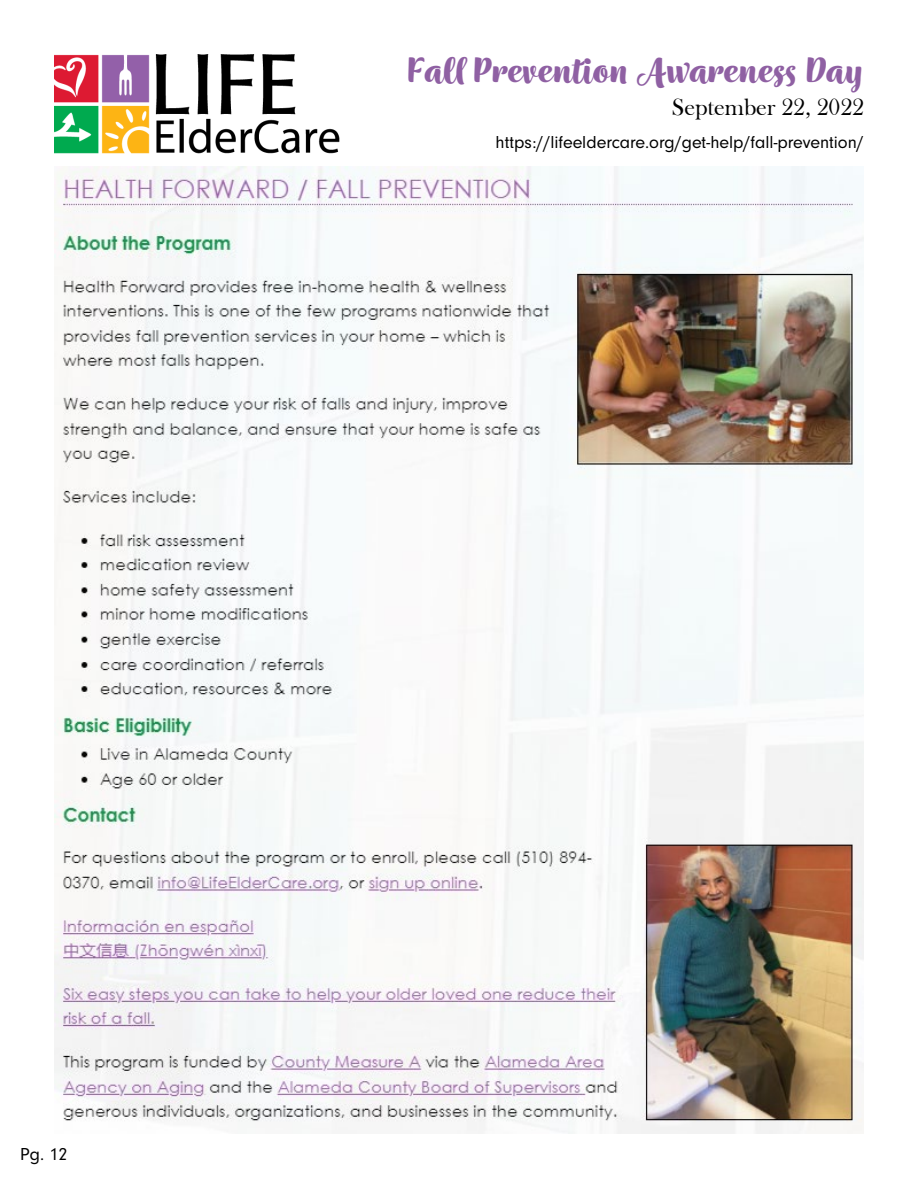
<style>
.page{position:relative;width:918px;height:1188px;background:#fff}
.page>*{position:absolute;margin:0;border:0;box-sizing:border-box;transform-origin:0 0}
.t1{font:700 40.5px "Wreath";color:#8f60a3}
.t2{font:24px "Bask Old Face";color:#000}
.t3{font:18px "Neuzeit Gro";color:#000}
</style>
<div class="page">
<img style="left:54px;top:167px;width:810px;height:967px">
<img style="left:54px;top:54px;width:286px;height:100px">
<h1 class="t1" style="left:407px;top:46px;width:458px">Fall Prevention Awareness Day</h1>
<h2 class="t2" style="left:672px;top:94px;width:194px">September 22, 2022</h2>
<p class="t3" style="left:496px;top:133px;width:370px">https://lifeeldercare.org/get-help/fall-prevention/</p>
<p class="t3" style="left:20px;top:1144px;width:49px">Pg. 12</p>
</div>
